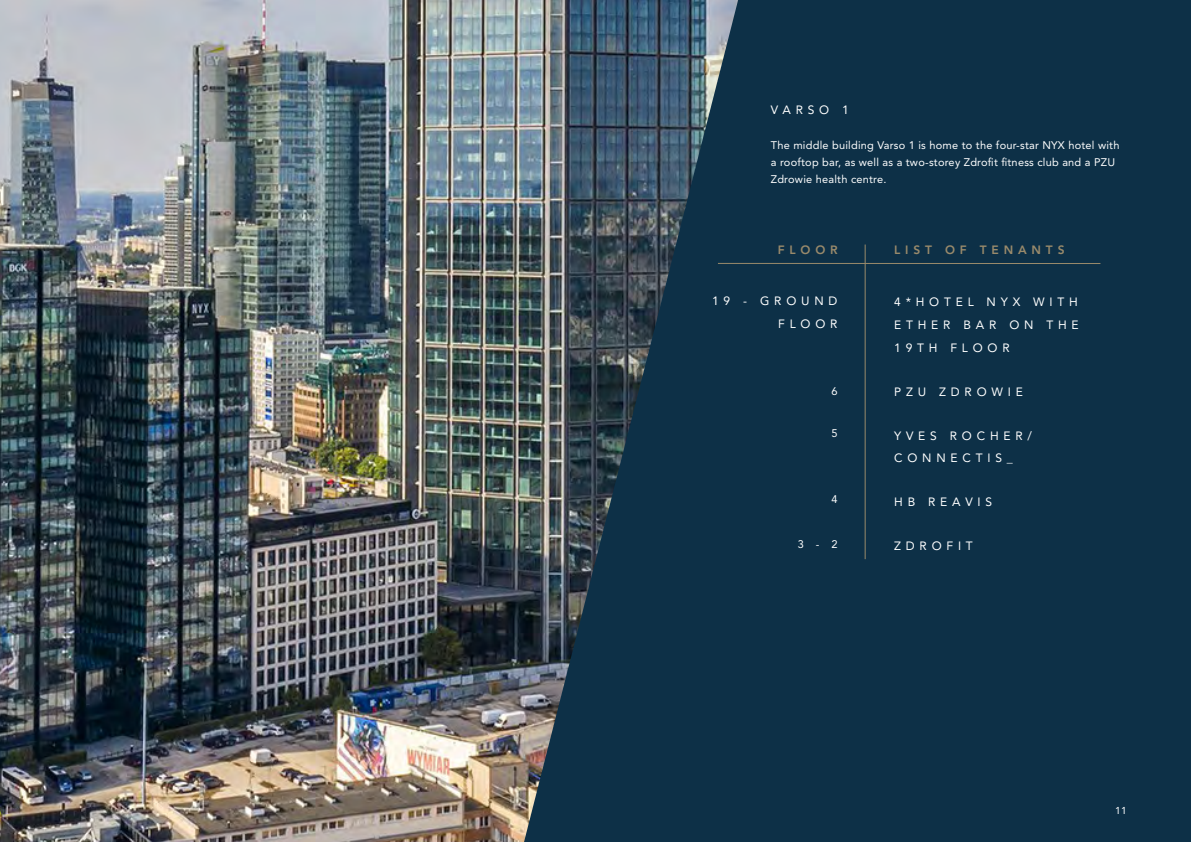
<style>
.page{position:relative;width:1191px;height:842px;background:#0d3047}
.page>*{position:absolute;margin:0;border:0;box-sizing:border-box;transform-origin:0 0}
.t1{font:12px/23px "Avenir LT Pro";letter-spacing:.4em;color:#fff;text-align:right}
.t2{font:800 12px "Avenir LT Pro";letter-spacing:.4em;color:#998a6b}
.t3{font:11px/17px "Avenir LT Pro";letter-spacing:.02em;color:#fff}
.t4{font:10px "Avenir LT Pro";color:#fff}
.s1{color:#5a656a}
</style>
<div class="page">
<img style="left:0;top:0;width:738px;height:842px">
<hr style="left:864px;top:244px;width:1px;height:315px;background:#998a6b">
<hr style="left:718px;top:263px;width:382px;height:1px;background:#998a6b">
<p class="t1" style="left:771px;top:99px;width:80px">VARSO 1</p>
<p class="t3" style="left:771px;top:137px;width:350px">The middle building Varso 1 is home to the four-star NYX hotel with a rooftop bar, as well as a two-storey Zdrofit fitness club and a PZU<br>Zdrowie health centre.</p>
<p class="t2" style="left:778px;top:243px;width:61px">FLOOR</p>
<p class="t2" style="left:894px;top:243px;width:172px">LIST OF TENANTS</p>
<p class="t1" style="left:712px;top:289px;width:127px">19 - GROUND<br>FLOOR</p>
<p class="t3" style="left:831px;top:382px;width:8px">6</p>
<p class="t3" style="left:831px;top:424px;width:8px">5</p>
<p class="t3" style="left:831px;top:490px;width:8px">4</p>
<p class="t3" style="left:798px;top:535px;width:41px">3 - 2</p>
<p class="t1" style="left:894px;top:290px;width:186px;text-align:justify">4*HOTEL NYX WITH ETHER BAR ON THE 19TH FLOOR</p>
<p class="t1" style="left:894px;top:380px;width:130px">PZU ZDROWIE</p>
<p class="t1" style="left:894px;top:424px;width:139px;line-height:22px;text-align:left">YVES ROCHER/<br>CONNECTIS_</p>
<p class="t1" style="left:894px;top:490px;width:99px">HB REAVIS</p>
<p class="t1" style="left:894px;top:534px;width:80px">ZDROFIT</p>
<p class="t4" style="left:1115px;top:804px;width:26px">11 <span class="s1">11</span></p>
</div>
